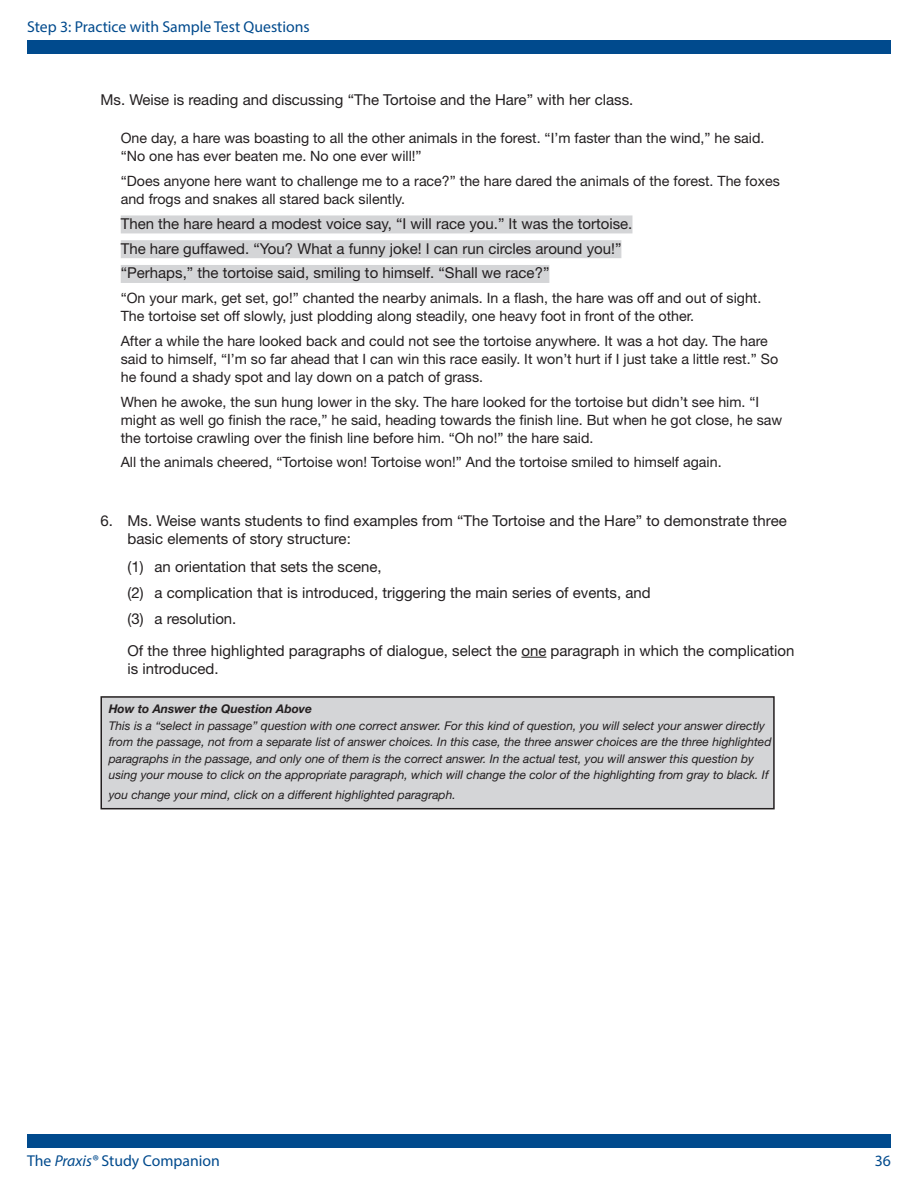
<style>
.page{position:relative;width:918px;height:1188px;background:#fff}
.page>*{position:absolute;margin:0;border:0;box-sizing:border-box;transform-origin:0 0}
.t1{font:15.75px "Myriad Pro";color:#004a8d}
.Body{font:15px "Helvetica Neue LT Std";color:#231f20}
.Question_Stem{font:15px/18px "Helvetica Neue LT Std";color:#231f20}
.Body-2{font:14.25px/18px "Helvetica Neue LT Std";color:#231f20}
.Body-3{font:italic 12px/16.5px "Helvetica Neue LT Std";color:#231f20}
.Body-4{font:italic 700 12px "Helvetica Neue LT Std";color:#231f20}
.s1{font-style:italic}
</style>
<div class="page">
<div style="left:27px;top:40px;width:864px;height:14px;background:#004a8d"></div>
<div style="left:27px;top:1134px;width:864px;height:14px;background:#004a8d"></div>
<div style="left:121px;top:215px;width:511px;height:18px;background:#d4d5d7"></div>
<div style="left:121px;top:240px;width:500px;height:18px;background:#d4d5d7"></div>
<div style="left:121px;top:265px;width:428px;height:18px;background:#d4d5d7"></div>
<svg style="left:521px;top:657px;width:25px;height:1px"></svg>
<div style="left:101px;top:697px;width:673px;height:112px;background:#d4d5d7"></div>
<div style="left:100px;top:696px;width:675px;height:113px;border:2px solid #231f20"></div>
<p class="t1" style="left:27px;top:17px;width:284px">Step 3: Practice with Sample Test Questions</p>
<p class="Body" style="left:100px;top:91px;width:534px">Ms. Weise is reading and discussing “The Tortoise and the Hare” with her class.</p>
<p class="Body-2" style="left:121px;top:129px;width:645px">One day, a hare was boasting to all the other animals in the forest. “I’m faster than the wind,” he said. “No one has ever beaten me. No one ever will!”</p>
<p class="Body-2" style="left:121px;top:172px;width:661px">“Does anyone here want to challenge me to a race?” the hare dared the animals of the forest. The foxes and frogs and snakes all stared back silently.</p>
<p class="Body" style="left:121px;top:215px;width:513px">Then the hare heard a modest voice say, “I will race you.” It was the tortoise.</p>
<p class="Body" style="left:121px;top:239px;width:502px">The hare guffawed. “You? What a funny joke! I can run circles around you!”</p>
<p class="Body" style="left:121px;top:264px;width:430px">“Perhaps,” the tortoise said, smiling to himself. “Shall we race?”</p>
<p class="Body-2" style="left:121px;top:289px;width:642px">“On your mark, get set, go!” chanted the nearby animals. In a flash, the hare was off and out of sight.<br>The tortoise set off slowly, just plodding along steadily, one heavy foot in front of the other.</p>
<p class="Body-2" style="left:121px;top:332px;width:659px">After a while the hare looked back and could not see the tortoise anywhere. It was a hot day. The hare said to himself, “I’m so far ahead that I can win this race easily. It won’t hurt if I just take a little rest.” So he found a shady spot and lay down on a patch of grass.</p>
<p class="Body-2" style="left:121px;top:392px;width:663px">When he awoke, the sun hung lower in the sky. The hare looked for the tortoise but didn’t see him. “I might as well go finish the race,” he said, heading towards the finish line. But when he got close, he saw the tortoise crawling over the finish line before him. “Oh no!” the hare said.</p>
<p class="Body-2" style="left:121px;top:453px;width:602px">All the animals cheered, “Tortoise won! Tortoise won!” And the tortoise smiled to himself again.</p>
<p class="Question_Stem" style="left:128px;top:511px;width:661px;text-indent:-27px">6. Ms. Weise wants students to find examples from “The Tortoise and the Hare” to demonstrate three basic elements of story structure:</p>
<p class="Body" style="left:128px;top:557px;width:256px">(1) an orientation that sets the scene,</p>
<p class="Body" style="left:128px;top:584px;width:525px">(2) a complication that is introduced, triggering the main series of events, and</p>
<p class="Body" style="left:128px;top:610px;width:110px">(3) a resolution.</p>
<p class="Question_Stem" style="left:128px;top:641px;width:669px">Of the three highlighted paragraphs of dialogue, select the one paragraph in which the complication is introduced.</p>
<p class="Body-4" style="left:109px;top:701px;width:205px">How to Answer the Question Above</p>
<p class="Body-3" style="left:109px;top:717px;width:664px">This is a “select in passage” question with one correct answer. For this kind of question, you will select your answer directly from the passage, not from a separate list of answer choices. In this case, the three answer choices are the three highlighted paragraphs in the passage, and only one of them is the correct answer. In the actual test, you will answer this question by using your mouse to click on the appropriate paragraph, which will change the color of the highlighting from gray to black. If</p>
<p class="Body-3" style="left:109px;top:786px;width:349px">you change your mind, click on a different highlighted paragraph.</p>
<p class="t1" style="left:27px;top:1151px;width:194px">The <span class="s1">Praxis®</span> Study Companion</p>
<p class="t1" style="left:875px;top:1151px;width:18px">36</p>
</div>
